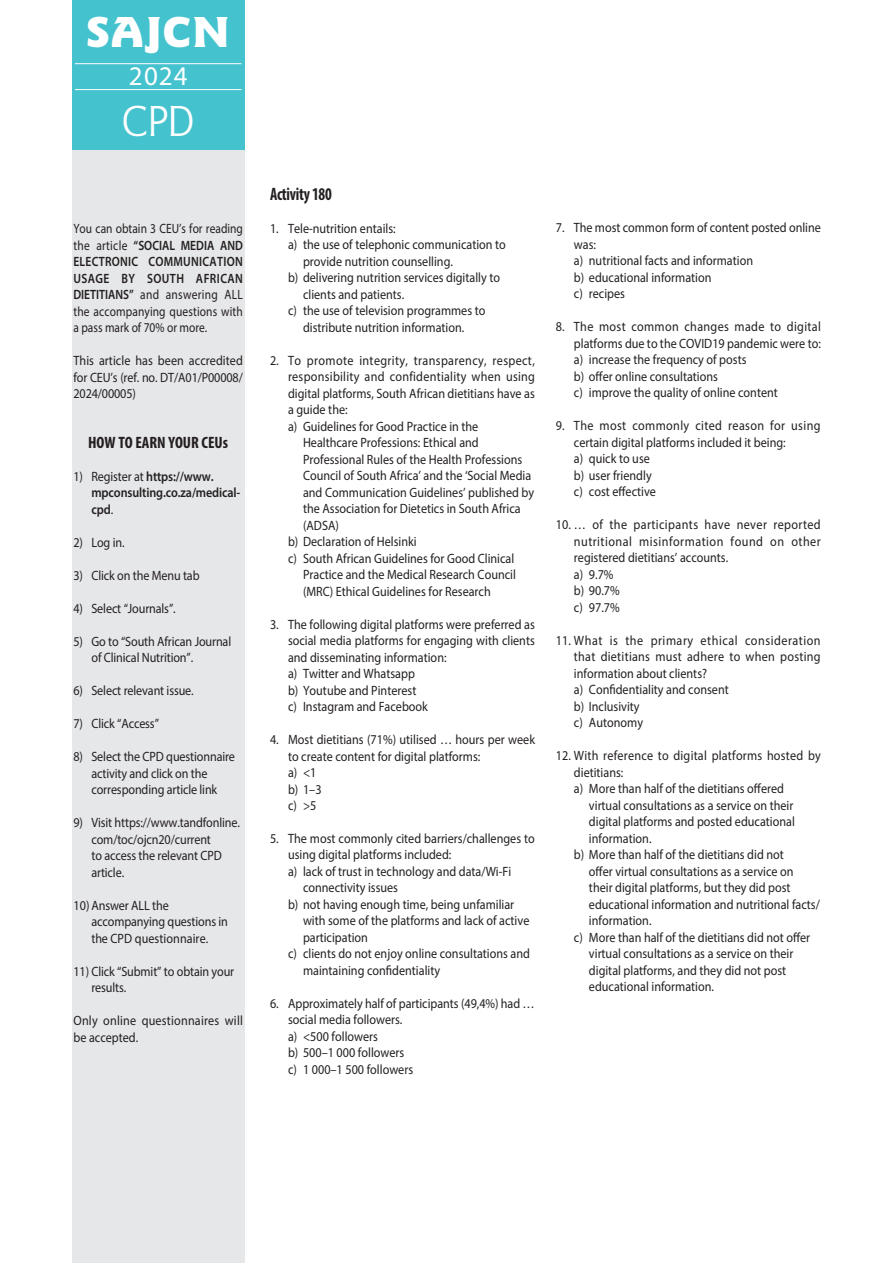
<style>
.page{position:relative;width:893px;height:1263px;background:#fff}
.page>*{position:absolute;margin:0;border:0;box-sizing:border-box;transform-origin:0 0}
.t1{font:900 45px "Goudy Sans Pro";letter-spacing:.025em;color:#fff}
.t2{font:45px "Goudy Sans Pro";color:#fff}
.t3{font:27px "Myriad Pro";color:#fff}
.t4{font:700 condensed 18px "Myriad Pro";letter-spacing:-.015em;color:#231f20;scale:.88 1}
.t5{font:700 condensed 16.5px "Myriad Pro";color:#231f20}
.t6{font:13.5px/16.5px "Myriad Pro";color:#231f20;scale:.9 1}
.t7{font:13.5px/16.5px "Myriad Pro";color:#231f20;text-align:justify;scale:.85 1}
.t8{font:13.5px/16.5px "Myriad Pro";letter-spacing:.025em;color:#231f20;scale:.9 1}
.t9{font:13.5px/16.5px "Myriad Pro";letter-spacing:.035em;color:#231f20;scale:.9 1}
.t10{font:13.5px "Myriad Pro";letter-spacing:.02em;color:#231f20;scale:.9 1}
.t11{font:600 13.5px/16.5px "Myriad Pro";letter-spacing:-.01em;color:#231f20;scale:.9 1}
.t12{font:13.5px "Myriad Pro";letter-spacing:.03em;color:#231f20;scale:.9 1}
.s1{font-weight:600}
.s2{font-weight:400}
</style>
<div class="page">
<div style="left:72px;top:0;width:172px;height:151px;background:#44c2ce"></div>
<hr style="left:75px;top:63px;width:166px;height:1px;background:#fff">
<hr style="left:75px;top:89px;width:166px;height:1px;background:#fff">
<div style="left:72px;top:151px;width:172px;height:1111px;background:#e6e7e9"></div>
<h1 class="t1" style="left:87px;top:5px;width:145px">SAJCN</h1>
<h2 class="t3" style="left:129px;top:59px;width:60px">2024</h2>
<h1 class="t2" style="left:122px;top:96px;width:74px">CPD</h1>
<p class="t7" style="left:73px;top:220px;width:201px">You can obtain 3 CEU’s for reading the article <span class="s1">“SOCIAL MEDIA AND ELECTRONIC COMMUNICATION USAGE BY SOUTH AFRICAN DIETITIANS”</span> and answering ALL the accompanying questions with a pass mark of 70% or more.</p>
<p class="t6" style="left:73px;top:352px;width:190px;text-align:justify">This article has been accredited for CEU’s (ref. no. DT/A01/P00008/ 2024/00005)</p>
<p class="t5" style="left:88px;top:432px;width:142px">HOW TO EARN YOUR CEUs</p>
<p class="t11" style="left:91px;top:467px;width:167px;text-indent:-18px"><span class="s2">1) Register at</span> https://www. mpconsulting.co.za/medical&shy;cpd<span class="s2">.</span></p>
<p class="t6" style="left:73px;top:534px;width:58px">2) Log in.</p>
<p class="t6" style="left:73px;top:567px;width:142px">3) Click on the Menu tab</p>
<p class="t6" style="left:73px;top:600px;width:115px">4) Select “Journals”.</p>
<p class="t6" style="left:91px;top:633px;width:157px;text-indent:-18px">5) Go to “South African Journal of Clinical Nutrition”.</p>
<p class="t6" style="left:73px;top:682px;width:135px">6) Select relevant issue.</p>
<p class="t6" style="left:73px;top:715px;width:97px">7) Click “Access”</p>
<p class="t6" style="left:91px;top:748px;width:161px;text-indent:-18px">8) Select the CPD questionnaire activity and click on the corresponding article link</p>
<p class="t6" style="left:91px;top:814px;width:167px;text-indent:-18px">9) Visit https://www.tandfonline. com/toc/ojcn20/current<br>to access the relevant CPD article.</p>
<p class="t6" style="left:91px;top:897px;width:153px;text-indent:-18px">10) Answer ALL the accompanying questions in the CPD questionnaire.</p>
<p class="t6" style="left:91px;top:962px;width:160px;text-indent:-18px">11) Click “Submit” to obtain your results.</p>
<p class="t6" style="left:73px;top:1012px;width:190px">Only online questionnaires will be accepted.</p>
<h3 class="t4" style="left:270px;top:182px;width:72px">Activity 180</h3>
<p class="t6" style="left:270px;top:220px;width:141px">1. Tele-nutrition entails:</p>
<p class="t6" style="left:288px;top:236px;width:244px">a) the use of telephonic communication to</p>
<p class="t6" style="left:303px;top:253px;width:168px">provide nutrition counselling.</p>
<p class="t6" style="left:288px;top:269px;width:237px">b) delivering nutrition services digitally to</p>
<p class="t6" style="left:303px;top:285px;width:114px">clients and patients.</p>
<p class="t6" style="left:288px;top:302px;width:221px">c) the use of television programmes to</p>
<p class="t6" style="left:303px;top:318px;width:181px">distribute nutrition information.</p>
<p class="t12" style="left:270px;top:352px;width:296px">2. To promote integrity, transparency, respect,</p>
<p class="t10" style="left:288px;top:368px;width:276px">responsibility and confidentiality when using</p>
<p class="t6" style="left:288px;top:384px;width:276px">digital platforms, South African dietitians have as</p>
<p class="t6" style="left:288px;top:401px;width:68px">a guide the:</p>
<p class="t6" style="left:288px;top:417px;width:213px">a) Guidelines for Good Practice in the</p>
<p class="t6" style="left:303px;top:434px;width:197px">Healthcare Professions: Ethical and</p>
<p class="t6" style="left:303px;top:450px;width:245px">Professional Rules of the Health Professions</p>
<p class="t6" style="left:303px;top:467px;width:255px">Council of South Africa’ and the ‘Social Media</p>
<p class="t6" style="left:303px;top:483px;width:258px">and Communication Guidelines’ published by</p>
<p class="t6" style="left:303px;top:500px;width:243px">the Association for Dietetics in South Africa</p>
<p class="t6" style="left:303px;top:516px;width:41px">(ADSA)</p>
<p class="t6" style="left:288px;top:533px;width:144px">b) Declaration of Helsinki</p>
<p class="t6" style="left:288px;top:549px;width:253px">c) South African Guidelines for Good Clinical</p>
<p class="t6" style="left:303px;top:566px;width:238px">Practice and the Medical Research Council</p>
<p class="t6" style="left:303px;top:582px;width:210px">(MRC) Ethical Guidelines for Research</p>
<p class="t6" style="left:288px;top:615px;width:276px;text-indent:-18px">3. The following digital platforms were preferred as social media platforms for engaging with clients and disseminating information:<br>a) Twitter and Whatsapp<br>b) Youtube and Pinterest<br>c) Instagram and Facebook</p>
<p class="t6" style="left:288px;top:731px;width:276px;text-indent:-18px">4. Most dietitians (71%) utilised … hours per week to create content for digital platforms:<br>a) &lt;1<br>b) 1–3<br>c) &gt;5</p>
<p class="t6" style="left:270px;top:830px;width:296px">5. The most commonly cited barriers/challenges to</p>
<p class="t6" style="left:288px;top:846px;width:183px">using digital platforms included:</p>
<p class="t6" style="left:288px;top:863px;width:250px">a) lack of trust in technology and data/Wi-Fi</p>
<p class="t6" style="left:303px;top:879px;width:107px">connectivity issues</p>
<p class="t6" style="left:288px;top:896px;width:253px">b) not having enough time, being unfamiliar</p>
<p class="t6" style="left:303px;top:912px;width:253px">with some of the platforms and lack of active</p>
<p class="t6" style="left:303px;top:929px;width:74px">participation</p>
<p class="t6" style="left:288px;top:945px;width:270px">c) clients do not enjoy online consultations and</p>
<p class="t6" style="left:303px;top:962px;width:154px">maintaining confidentiality</p>
<p class="t6" style="left:288px;top:995px;width:276px;text-indent:-18px">6. Approximately half of participants (49,4%) had … social media followers.<br>a) &lt;500 followers<br>b) 500–1 000 followers<br>c) 1 000–1 500 followers</p>
<p class="t6" style="left:574px;top:219px;width:276px;text-indent:-18px">7. The most common form of content posted online was:<br>a) nutritional facts and information<br>b) educational information<br>c) recipes</p>
<p class="t6" style="left:574px;top:318px;width:276px;text-indent:-18px">8. The most common changes made to digital platforms due to the COVID19 pandemic were to: a) increase the frequency of posts<br>b) offer online consultations<br>c) improve the quality of online content</p>
<p class="t6" style="left:574px;top:417px;width:276px;text-indent:-18px">9. The most commonly cited reason for using certain digital platforms included it being:<br>a) quick to use<br>b) user friendly<br>c) cost effective</p>
<p class="t9" style="left:574px;top:516px;width:276px;text-indent:-18px">10. … of the participants have never reported nutritional misinformation found on other registered dietitians’ accounts.<br>a) 9.7%<br>b) 90.7%<br>c) 97.7%</p>
<p class="t8" style="left:574px;top:632px;width:276px;text-indent:-18px">11. What is the primary ethical consideration that dietitians must adhere to when posting information about clients?<br>a) Confidentiality and consent<br>b) Inclusivity<br>c) Autonomy</p>
<p class="t10" style="left:556px;top:747px;width:296px">12. With reference to digital platforms hosted by</p>
<p class="t6" style="left:574px;top:764px;width:56px">dietitians:</p>
<p class="t6" style="left:574px;top:780px;width:235px">a) More than half of the dietitians offered</p>
<p class="t6" style="left:589px;top:797px;width:229px">virtual consultations as a service on their</p>
<p class="t6" style="left:589px;top:813px;width:230px">digital platforms and posted educational</p>
<p class="t6" style="left:589px;top:830px;width:71px">information.</p>
<p class="t6" style="left:574px;top:846px;width:235px">b) More than half of the dietitians did not</p>
<p class="t6" style="left:589px;top:863px;width:229px">offer virtual consultations as a service on</p>
<p class="t6" style="left:589px;top:879px;width:226px">their digital platforms, but they did post</p>
<p class="t6" style="left:589px;top:896px;width:258px">educational information and nutritional facts/</p>
<p class="t6" style="left:589px;top:912px;width:71px">information.</p>
<p class="t6" style="left:574px;top:929px;width:264px">c) More than half of the dietitians did not offer</p>
<p class="t6" style="left:589px;top:945px;width:229px">virtual consultations as a service on their</p>
<p class="t6" style="left:589px;top:962px;width:221px">digital platforms, and they did not post</p>
<p class="t6" style="left:589px;top:978px;width:140px">educational information.</p>
</div>
